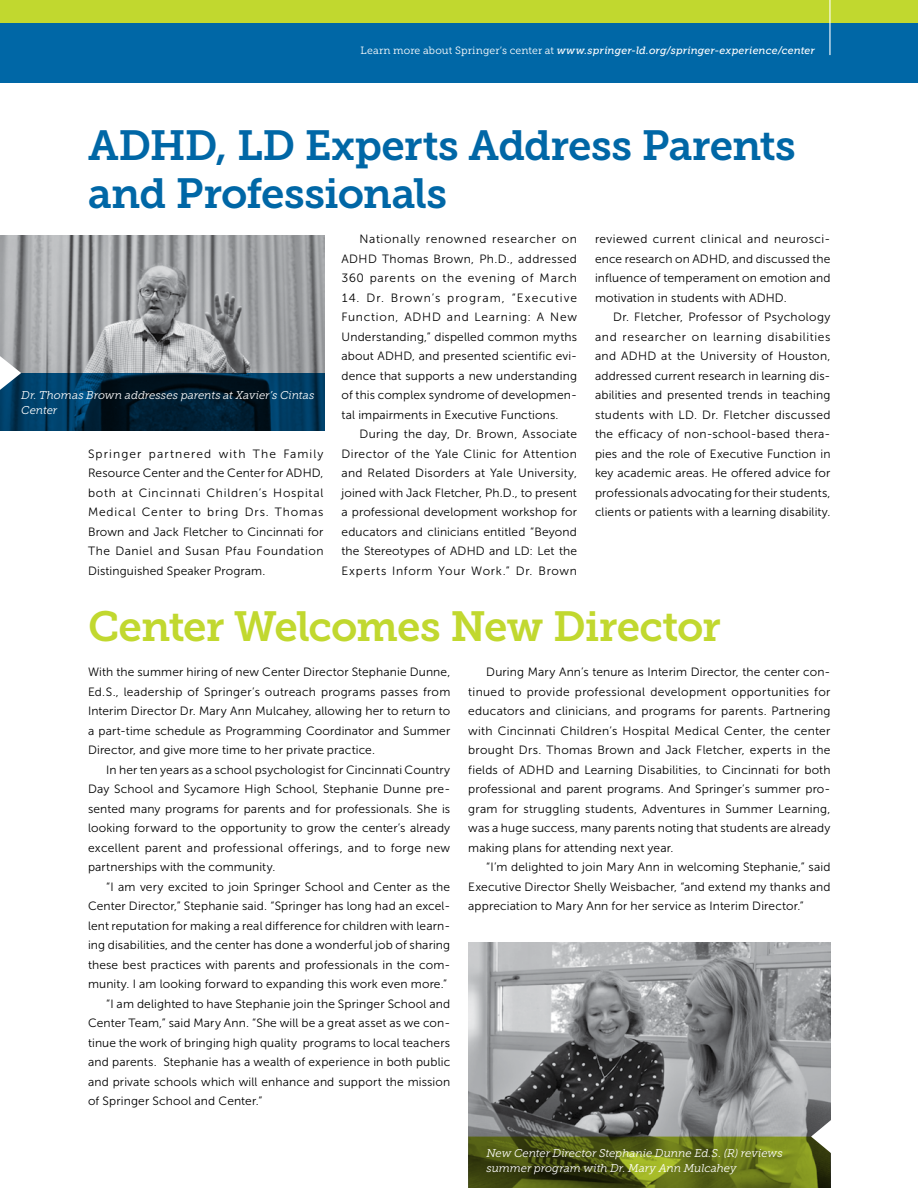
<style>
.page{position:relative;width:918px;height:1188px;background:#fff}
.page>*{position:absolute;margin:0;border:0;box-sizing:border-box;transform-origin:0 0}
.t1{font:42px/48px "Museo Slab 700";letter-spacing:-.02em;color:#0067a6}
.t2{font:42px "Museo Slab 700";letter-spacing:-.025em;color:#c1d82f}
.t3{font:12px/19.5px "Museo Sans 300";letter-spacing:.015em;color:#000;text-align:justify}
.t4{font:italic 11.25px/15px "Museo Slab 300";letter-spacing:-.005em;color:#fff}
.t5{font:italic 10.5px "Museo Slab 500";letter-spacing:.01em;color:#fff}
.s1{font-family:"Museo Slab 300";font-style:normal}
</style>
<div class="page">
<div style="left:0;top:0;width:918px;height:82px;background:#0067a6"></div>
<div style="left:0;top:0;width:918px;height:23px;background:#c1d82f"></div>
<hr style="left:829px;top:0;width:2px;height:55px;background:#fff">
<img style="left:0;top:236px;width:324px;height:137px">
<img style="left:468px;top:943px;width:363px;height:175px">
<svg style="left:0;top:373px;width:324px;height:58px;background:#002944"></svg>
<svg style="left:0;top:356px;width:21px;height:34px"></svg>
<svg style="left:468px;top:1118px;width:363px;height:70px;background:#646d34"></svg>
<p class="t5" style="left:361px;top:45px;width:456px"><span class="s1">Learn more about Springer’s center at</span> www.springer-ld.org/springer-experience/center</p>
<h1 class="t1" style="left:88px;top:121px;width:709px">ADHD, LD Experts Address Parents and Professionals</h1>
<p class="t4" style="left:21px;top:387px;width:295px">Dr. Thomas Brown addresses parents at Xavier’s Cintas<br>Center</p>
<p class="t3" style="left:88px;top:444px;width:237px">Springer partnered with The Family Resource Center and the Center for ADHD, both at Cincinnati Children’s Hospital Medical Center to bring Drs. Thomas Brown and Jack Fletcher to Cincinnati for The Daniel and Susan Pfau Foundation Distinguished Speaker Program.</p>
<p class="t3" style="left:342px;top:230px;width:237px;text-indent:18px">Nationally renowned researcher on ADHD Thomas Brown, Ph.D., addressed 360 parents on the evening of March</p>
<p class="t3" style="left:342px;top:288px;width:237px">14. Dr. Brown’s program, “Executive Function, ADHD and Learning: A New Understanding,” dispelled common myths about ADHD, and presented scientific evi&shy;dence that supports a new understanding of this complex syndrome of developmen&shy;tal impairments in Executive Functions.</p>
<p class="t3" style="left:342px;top:425px;width:237px;text-indent:18px">During the day, Dr. Brown, Associate Director of the Yale Clinic for Attention and Related Disorders at Yale University, joined with Jack Fletcher, Ph.D., to present a professional development workshop for educators and clinicians entitled “Beyond the Stereotypes of ADHD and LD: Let the Experts Inform Your Work.” Dr. Brown</p>
<p class="t3" style="left:595px;top:230px;width:237px">reviewed current clinical and neurosci&shy;ence research on ADHD, and discussed the influence of temperament on emotion and motivation in students with ADHD.</p>
<p class="t3" style="left:595px;top:308px;width:237px;text-indent:18px">Dr. Fletcher, Professor of Psychology and researcher on learning disabilities and ADHD at the University of Houston, addressed current research in learning dis&shy;abilities and presented trends in teaching students with LD. Dr. Fletcher discussed the efficacy of non-school-based thera&shy;pies and the role of Executive Function in key academic areas. He offered advice for professionals advocating for their students, clients or patients with a learning disability.</p>
<h1 class="t2" style="left:88px;top:602px;width:634px">Center Welcomes New Director</h1>
<p class="t3" style="left:88px;top:663px;width:364px">With the summer hiring of new Center Director Stephanie Dunne, Ed.S., leadership of Springer’s outreach programs passes from Interim Director Dr. Mary Ann Mulcahey, allowing her to return to a part-time schedule as Programming Coordinator and Summer Director, and give more time to her private practice.</p>
<p class="t3" style="left:88px;top:760px;width:364px;text-indent:18px">In her ten years as a school psychologist for Cincinnati Country Day School and Sycamore High School, Stephanie Dunne pre&shy;sented many programs for parents and for professionals. She is looking forward to the opportunity to grow the center’s already excellent parent and professional offerings, and to forge new partnerships with the community.</p>
<p class="t3" style="left:106px;top:877px;width:346px">“I am very excited to join Springer School and Center as the</p>
<p class="t3" style="left:88px;top:897px;width:364px">Center Director,” Stephanie said. “Springer has long had an excel-</p>
<p class="t3" style="left:88px;top:916px;width:364px">lent reputation for making a real difference for children with learn-</p>
<p class="t3" style="left:88px;top:936px;width:364px">ing disabilities, and the center has done a wonderful job of sharing</p>
<p class="t3" style="left:88px;top:955px;width:364px">these best practices with parents and professionals in the com-</p>
<p class="t3" style="left:88px;top:975px;width:361px">munity. I am looking forward to expanding this work even more.”</p>
<p class="t3" style="left:106px;top:994px;width:346px">“I am delighted to have Stephanie join the Springer School and</p>
<p class="t3" style="left:88px;top:1014px;width:364px">Center Team,” said Mary Ann. “She will be a great asset as we con-</p>
<p class="t3" style="left:88px;top:1033px;width:364px">tinue the work of bringing high quality programs to local teachers</p>
<p class="t3" style="left:88px;top:1053px;width:364px">and parents. Stephanie has a wealth of experience in both public</p>
<p class="t3" style="left:88px;top:1072px;width:364px">and private schools which will enhance and support the mission</p>
<p class="t3" style="left:88px;top:1092px;width:176px">of Springer School and Center.”</p>
<p class="t3" style="left:468px;top:663px;width:364px;text-indent:18px">During Mary Ann’s tenure as Interim Director, the center con&shy;tinued to provide professional development opportunities for educators and clinicians, and programs for parents. Partnering with Cincinnati Children’s Hospital Medical Center, the center brought Drs. Thomas Brown and Jack Fletcher, experts in the fields of ADHD and Learning Disabilities, to Cincinnati for both professional and parent programs. And Springer’s summer pro&shy;gram for struggling students, Adventures in Summer Learning, was a huge success, many parents noting that students are already making plans for attending next year.</p>
<p class="t3" style="left:468px;top:858px;width:364px;text-indent:18px">“I’m delighted to join Mary Ann in welcoming Stephanie,” said Executive Director Shelly Weisbacher, “and extend my thanks and appreciation to Mary Ann for her service as Interim Director.”</p>
<p class="t4" style="left:486px;top:1146px;width:298px">New Center Director Stephanie Dunne Ed.S. (R) reviews summer program with Dr. Mary Ann Mulcahey</p>
</div>
